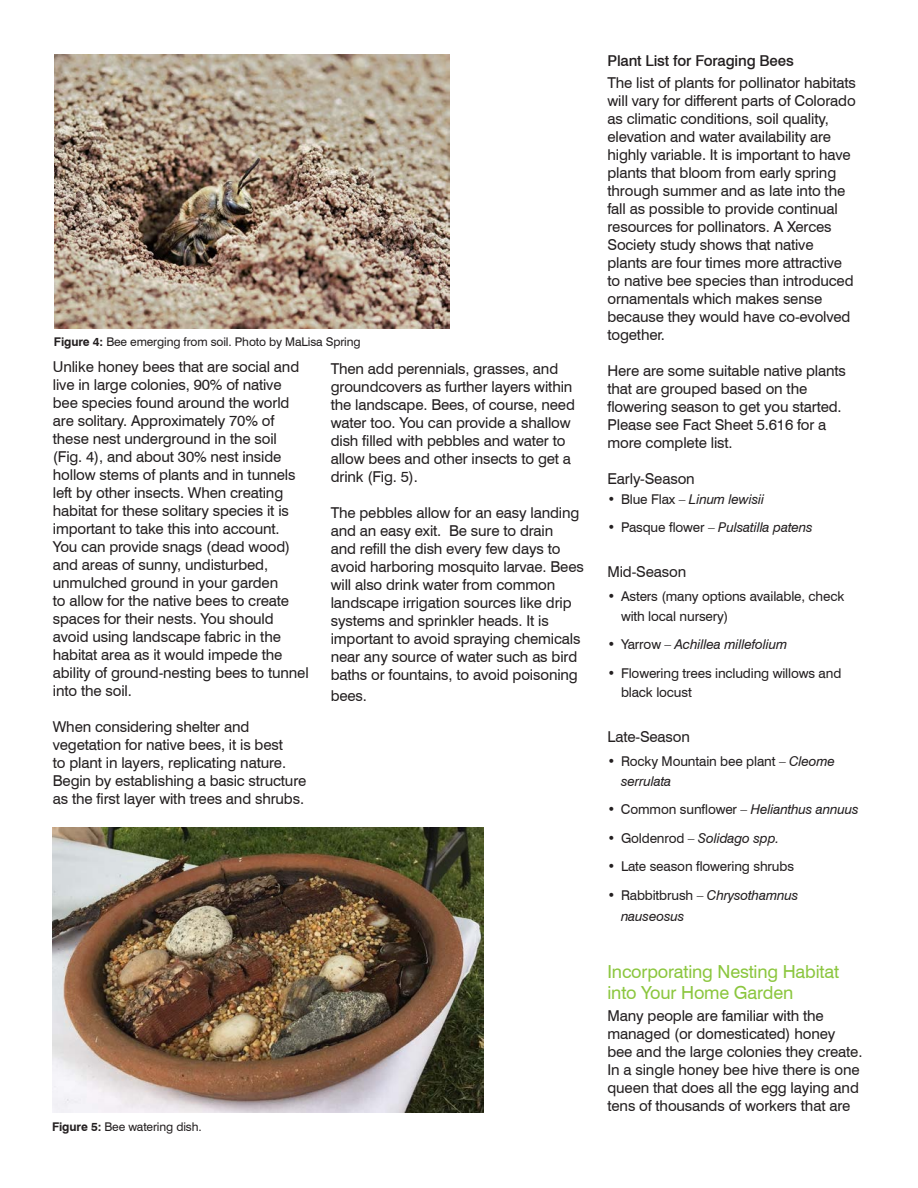
<style>
.page{position:relative;width:918px;height:1188px;background:#fff}
.page>*{position:absolute;margin:0;border:0;box-sizing:border-box;transform-origin:0 0}
.subhead_1{font:18px/21px "Swiss 721 BT";letter-spacing:-.01em;color:#8bc63e}
.body_no_indent{font:15px/18px "Swiss 721 BT";letter-spacing:-.01em;color:#231f20}
.subhead_2{font:500 15px "Swiss 721 BT";letter-spacing:-.01em;color:#231f20}
.subhead_2-2{font:15px "Swiss 721 BT";letter-spacing:-.01em;color:#231f20}
.t1{font:13.5px/19.5px "Swiss 721 BT";letter-spacing:-.01em;color:#231f20}
.t2{font:italic 13.5px/21px "Swiss 721 BT";letter-spacing:-.01em;color:#231f20}
.figure_caption{font:12px "Swiss 721 BT";letter-spacing:-.01em;color:#231f20}
.s1{font-weight:700}
.s2{font-style:normal}
.s3{font-style:italic}
</style>
<div class="page">
<img style="left:53px;top:827px;width:431px;height:285px">
<img style="left:54px;top:54px;width:395px;height:274px">
<p class="figure_caption" style="left:54px;top:335px;width:308px"><span class="s1">Figure 4:</span> Bee emerging from soil. Photo by MaLisa Spring</p>
<p class="body_no_indent" style="left:53px;top:358px;width:257px">Unlike honey bees that are social and live in large colonies, 90% of native bee species found around the world are solitary. Approximately 70% of these nest underground in the soil (Fig. 4), and about 30% nest inside hollow stems of plants and in tunnels left by other insects. When creating habitat for these solitary species it is important to take this into account.<br>You can provide snags (dead wood) and areas of sunny, undisturbed, unmulched ground in your garden<br>to allow for the native bees to create spaces for their nests. You should avoid using landscape fabric in the habitat area as it would impede the ability of ground-nesting bees to tunnel into the soil.</p>
<p class="body_no_indent" style="left:53px;top:718px;width:255px">When considering shelter and vegetation for native bees, it is best<br>to plant in layers, replicating nature.<br>Begin by establishing a basic structure as the first layer with trees and shrubs.</p>
<p class="body_no_indent" style="left:331px;top:360px;width:246px">Then add perennials, grasses, and groundcovers as further layers within the landscape. Bees, of course, need water too. You can provide a shallow dish filled with pebbles and water to allow bees and other insects to get a drink (Fig. 5).</p>
<p class="body_no_indent" style="left:331px;top:504px;width:255px">The pebbles allow for an easy landing and an easy exit. Be sure to drain<br>and refill the dish every few days to avoid harboring mosquito larvae. Bees will also drink water from common landscape irrigation sources like drip systems and sprinkler heads. It is important to avoid spraying chemicals near any source of water such as bird baths or fountains, to avoid poisoning</p>
<p class="body_no_indent" style="left:331px;top:687px;width:38px">bees.</p>
<p class="figure_caption" style="left:52px;top:1119px;width:151px"><span class="s1">Figure 5:</span> Bee watering dish.</p>
<p class="subhead_2" style="left:608px;top:51px;width:188px">Plant List for Foraging Bees</p>
<p class="body_no_indent" style="left:608px;top:74px;width:250px">The list of plants for pollinator habitats will vary for different parts of Colorado as climatic conditions, soil quality, elevation and water availability are highly variable. It is important to have plants that bloom from early spring through summer and as late into the fall as possible to provide continual resources for pollinators. A Xerces Society study shows that native plants are four times more attractive to native bee species than introduced ornamentals which makes sense because they would have co-evolved together.</p>
<p class="body_no_indent" style="left:608px;top:362px;width:240px">Here are some suitable native plants that are grouped based on the flowering season to get you started.<br>Please see Fact Sheet 5.616 for a more complete list.</p>
<p class="body_no_indent" style="left:608px;top:470px;width:89px">Early-Season</p>
<p class="t2" style="left:608px;top:488px;width:158px"><span class="s2">• Blue Flax –</span> Linum lewisii</p>
<p class="t2" style="left:608px;top:517px;width:207px"><span class="s2">• Pasque flower –</span> Pulsatilla patens</p>
<p class="subhead_2-2" style="left:608px;top:563px;width:80px">Mid-Season</p>
<p class="t1" style="left:621px;top:587px;width:225px;text-indent:-14px">• Asters (many options available, check with local nursery)</p>
<p class="t2" style="left:608px;top:634px;width:181px"><span class="s2">• Yarrow –</span> Achillea millefolium</p>
<p class="t1" style="left:621px;top:663px;width:222px;text-indent:-14px">• Flowering trees including willows and black locust</p>
<p class="subhead_2-2" style="left:608px;top:728px;width:84px">Late-Season</p>
<p class="t1" style="left:621px;top:752px;width:216px;text-indent:-14px">• Rocky Mountain bee plant – <span class="s3">Cleome serrulata</span></p>
<p class="t1" style="left:608px;top:800px;width:253px">• Common sunflower – <span class="s3">Helianthus annuus</span></p>
<p class="t2" style="left:608px;top:827px;width:173px"><span class="s2">• Goldenrod –</span> Solidago spp.</p>
<p class="t1" style="left:608px;top:857px;width:188px">• Late season flowering shrubs</p>
<p class="t2" style="left:621px;top:884px;width:179px;text-indent:-14px"><span class="s2">• Rabbitbrush –</span> Chrysothamnus nauseosus</p>
<p class="subhead_1" style="left:608px;top:961px;width:233px">Incorporating Nesting Habitat into Your Home Garden</p>
<p class="body_no_indent" style="left:608px;top:1007px;width:256px">Many people are familiar with the managed (or domesticated) honey bee and the large colonies they create.<br>In a single honey bee hive there is one queen that does all the egg laying and tens of thousands of workers that are</p>
</div>
